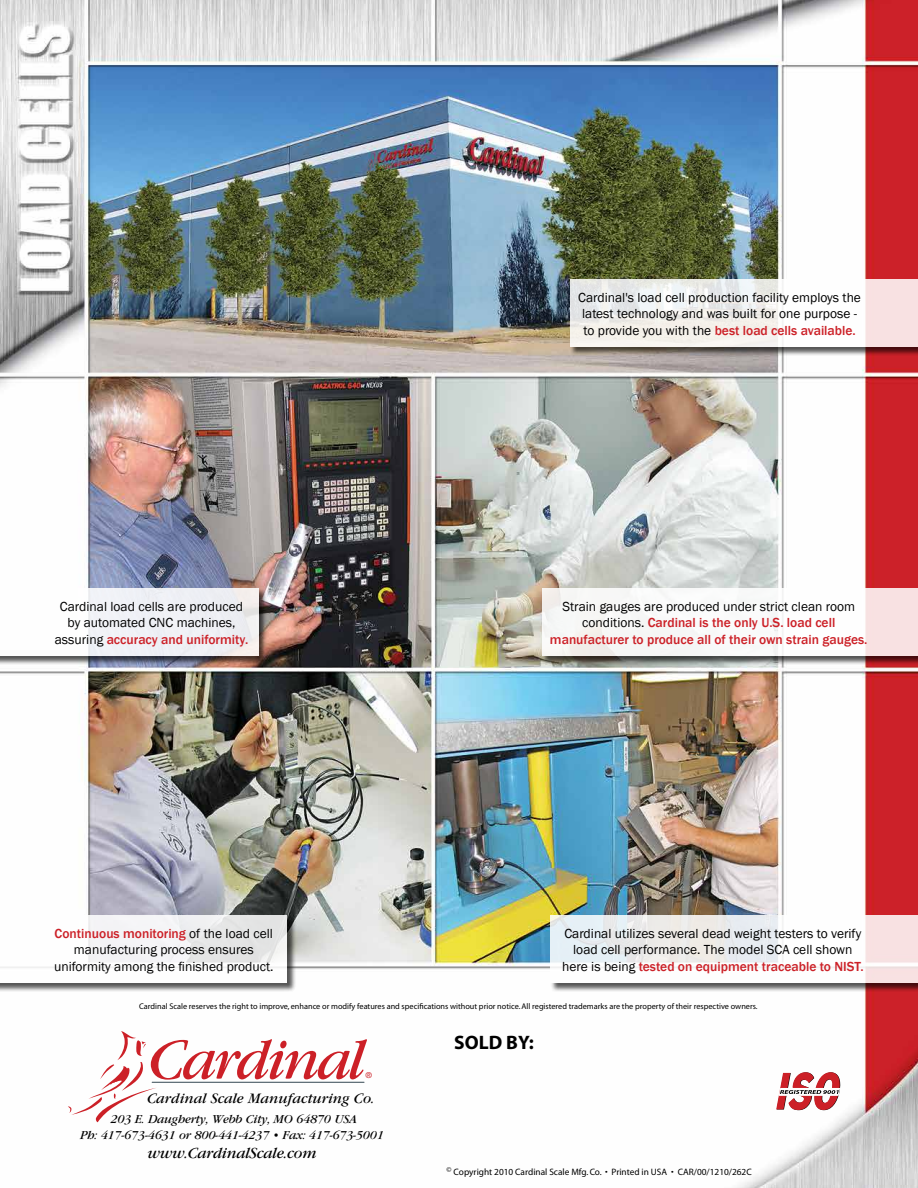
<style>
.page{position:relative;width:918px;height:1188px;background:#fff}
.page>*{position:absolute;margin:0;border:0;box-sizing:border-box;transform-origin:0 0}
.t1{font:italic 60.45px "Garamond";letter-spacing:-.05em;color:#cc2027}
.t2{font:700 19.5px "Myriad";color:#000}
.t3{font:italic 16.05px "Garamond";letter-spacing:-.015em;color:#000}
.t4{font:italic 15.15px "Garamond";color:#000}
.t5{font:13.5px/16.2px "Franklin Gothic";color:#000;text-align:center}
.t6{font:500 13.5px/16.2px "Franklin Gothic";color:#cc2027;text-align:center}
.t7{font:italic 12.75px/15.5px "Garamond";letter-spacing:-.015em;color:#000;text-align:center}
.t8{font:9.3px "Myriad";color:#000}
.t9{font:8.25px "Myriad";color:#000}
.t10{font:8.1px "Helvetica";color:#cc2027}
.s1{font-weight:500;color:#cc2027}
.s2{font-weight:400;color:#000}
</style>
<div class="page">
<img style="left:0;top:0;width:918px;height:1188px">
<hr style="left:152px;top:1082px;width:212px;height:1px;background:#40535d">
<svg style="left:68px;top:1031px;width:89px;height:91px"></svg>
<svg style="left:776px;top:1072px;width:64px;height:38px"></svg>
<div style="left:570px;top:279px;width:348px;height:77px;background:#000;opacity:.77"></div>
<svg style="left:570px;top:280px;width:348px;height:67px"></svg>
<div style="left:550px;top:915px;width:368px;height:77px;background:#000;opacity:.77"></div>
<svg style="left:550px;top:916px;width:368px;height:67px"></svg>
<div style="left:0;top:915px;width:296px;height:77px;background:#000;opacity:.77"></div>
<svg style="left:0;top:916px;width:287px;height:67px"></svg>
<div style="left:0;top:588px;width:268px;height:77px;background:#000;opacity:.77"></div>
<div style="left:0;top:589px;width:259px;height:67px;background:linear-gradient(to right,#fff,#e9eaef)"></div>
<div style="left:542px;top:588px;width:376px;height:77px;background:#000;opacity:.77"></div>
<svg style="left:542px;top:589px;width:376px;height:67px"></svg>
<p class="t5" style="left:578px;top:290px;width:284px;text-align:left">Cardinal's load cell production facility employs the latest technology and was built for one purpose - to provide you with the <span class="s1">best load cells available.</span></p>
<p class="t5" style="left:55px;top:599px;width:195px">Cardinal load cells are produced by automated CNC machines, assuring <span class="s1">accuracy and uniformity.</span></p>
<p class="t6" style="left:550px;top:599px;width:319px"><span class="s2">Strain gauges are produced under strict clean room conditions.</span> Cardinal is the only U.S. load cell manufacturer to produce all of their own strain gauges.</p>
<p class="t5" style="left:54px;top:926px;width:221px"><span class="s1">Continuous monitoring</span> of the load cell manufacturing process ensures uniformity among the finished product.</p>
<p class="t5" style="left:562px;top:926px;width:303px">Cardinal utilizes several dead weight testers to verify load cell performance. The model SCA cell shown here is being <span class="s1">tested on equipment traceable to NIST.</span></p>
<p class="t9" style="left:139px;top:1002px;width:620px">Cardinal Scale reserves the right to improve, enhance or modify features and specifications without prior notice. All registered trademarks are the property of their respective owners.</p>
<h1 class="t1" style="left:148px;top:1028px;width:218px">Cardinal</h1>
<p class="t4" style="left:147px;top:1090px;width:229px">Cardinal Scale Manufacturing Co.</p>
<p class="t7" style="left:80px;top:1112px;width:305px">203 E. Daugherty, Webb City, MO 64870 USA<br>Ph: 417-673-4631 or 800-441-4237 • Fax: 417-673-5001</p>
<p class="t3" style="left:147px;top:1145px;width:171px">www.CardinalScale.com</p>
<p class="t10" style="left:366px;top:1071px;width:7px">®</p>
<h2 class="t2" style="left:454px;top:1032px;width:81px">SOLD BY:</h2>
<p class="t8" style="left:447px;top:1167px;width:307px"><sup>©</sup> Copyright 2010 Cardinal Scale Mfg. Co. • Printed in USA • CAR/00/1210/262C</p>
</div>
